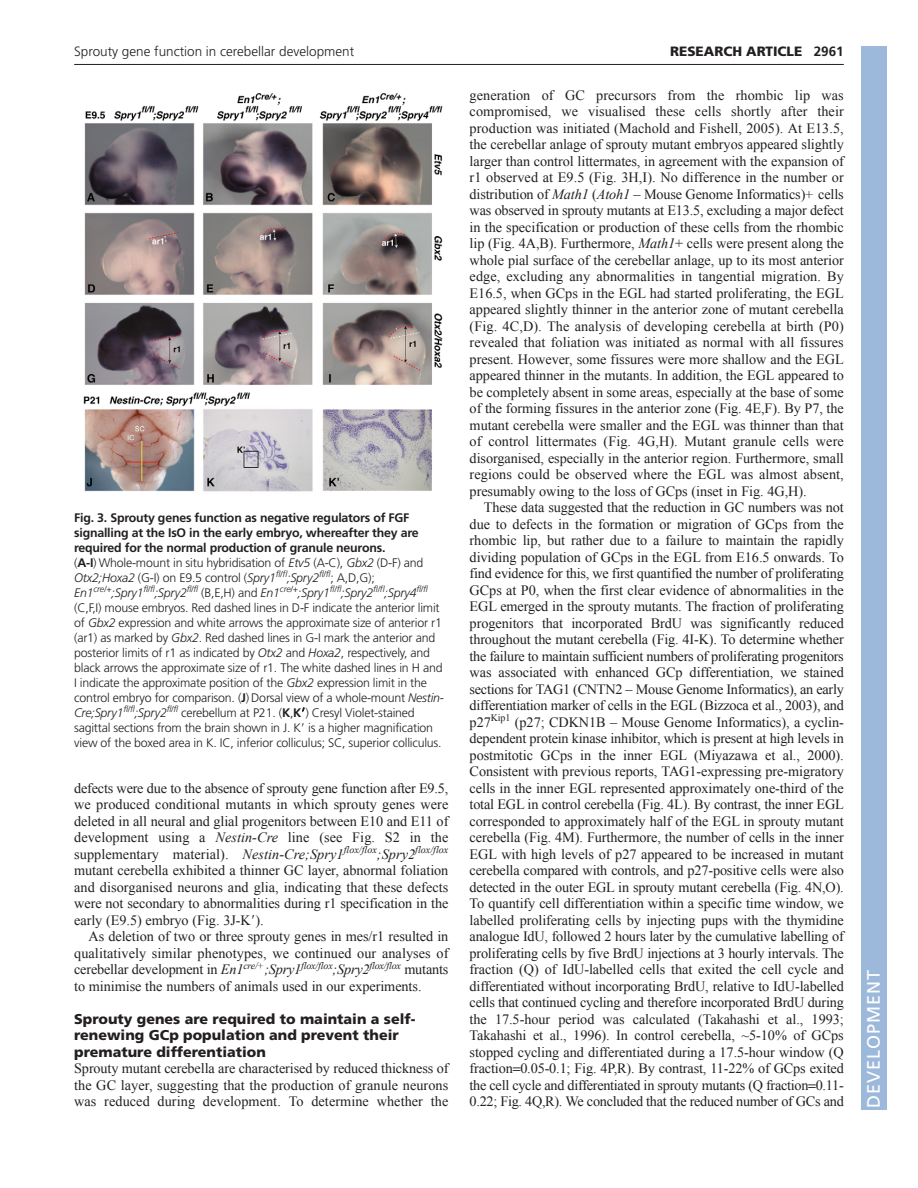
<style>
.page{position:relative;width:918px;height:1188px;background:#fff}
.page>*{position:absolute;margin:0;border:0;box-sizing:border-box;transform-origin:0 0}
.t1{font:18px "Frutiger LT Std";letter-spacing:.055em;color:#fff}
.t2{font:14.25px/16.5px "Times New Roman";letter-spacing:-.005em;color:#231f20;text-align:justify}
.t3{font:900 14.25px/16.5px "Frutiger LT Std";color:#231f20}
.t4{font:300 13.5px "Frutiger LT Std";color:#231f20}
.t5{font:900 13.5px "Frutiger LT Std";color:#231f20}
.t6{font:300 12.3px/15px "Frutiger LT Std";letter-spacing:-.015em;color:#231f20}
.s1{font-weight:700}
.s2{font-style:italic}
.s3{font-family:"Mathematical Pi One";font-weight:400}
.s4{font-family:"Mathematical Pi One"}
</style>
<div class="page">
<hr style="left:74px;top:64px;width:770px;height:1px;background:#231f20">
<img style="left:83px;top:93px;width:360px;height:399px">
<div style="left:861px;top:46px;width:25px;height:1064px;background:#9cb9db"></div>
<p class="t4" style="left:74px;top:46px;width:281px">Sprouty gene function in cerebellar development</p>
<p class="t5" style="left:670px;top:46px;width:175px">RESEARCH ARTICLE <span class="s1">2961</span></p>
<p class="t6" style="left:74px;top:511px;width:371px"><span class="s1">Fig. 3. Sprouty genes function as negative regulators of FGF signalling at the IsO in the early embryo, whereafter they are required for the normal production of granule neurons.<br></span>(<span class="s1">A-I</span>) Whole-mount in situ hybridisation of <span class="s2">Etv5</span> (A-C), <span class="s2">Gbx2</span> (D-F) and <span class="s2">Otx2;Hoxa2</span> (G-I) on E9.5 control (<span class="s2">Spry1</span><sup>fl/fl</sup><span class="s2">;Spry2</span><sup>fl/fl</sup>; A,D,G); <span class="s2">En1</span><sup>cre/+</sup><span class="s2">;Spry1</span><sup>fl/fl</sup><span class="s2">;Spry2</span><sup>fl/fl</sup> (B,E,H) and <span class="s2">En1</span><sup>cre/+</sup><span class="s2">;Spry1</span><sup>fl/fl</sup><span class="s2">;Spry2</span><sup>fl/fl</sup><span class="s2">;Spry4</span><sup>fl/fl </sup>(C,F,I) mouse embryos. Red dashed lines in D-F indicate the anterior limit of <span class="s2">Gbx2</span> expression and white arrows the approximate size of anterior r1 (ar1) as marked by <span class="s2">Gbx2</span>. Red dashed lines in G-I mark the anterior and posterior limits of r1 as indicated by <span class="s2">Otx2</span> and <span class="s2">Hoxa2</span>, respectively, and black arrows the approximate size of r1. The white dashed lines in H and I indicate the approximate position of the <span class="s2">Gbx2</span> expression limit in the control embryo for comparison. (<span class="s1">J</span>) Dorsal view of a whole-mount <span class="s2">Nestin-Cre;Spry1</span><sup>fl/fl</sup><span class="s2">;Spry2</span><sup>fl/fl</sup> cerebellum at P21. (<span class="s1">K</span>,<span class="s1">K</span><span class="s3">-</span>) Cresyl Violet-stained sagittal sections from the brain shown in J. K<span class="s3">-</span> is a higher magnification view of the boxed area in K. IC, inferior colliculus; SC, superior colliculus.</p>
<p class="t2" style="left:74px;top:780px;width:376px">defects were due to the absence of sprouty gene function after E9.5, we produced conditional mutants in which sprouty genes were deleted in all neural and glial progenitors between E10 and E11 of development using a <span class="s2">Nestin-Cre</span> line (see Fig. S2 in the supplementary material). <span class="s2">Nestin-Cre;Spry1</span><sup>flox/flox</sup><span class="s2">;Spry2</span><sup>flox/flox </sup>mutant cerebella exhibited a thinner GC layer, abnormal foliation and disorganised neurons and glia, indicating that these defects were not secondary to abnormalities during r1 specification in the early (E9.5) embryo (Fig. 3J-K<span class="s4">-</span>).</p>
<p class="t2" style="left:74px;top:928px;width:376px;text-indent:14px">As deletion of two or three sprouty genes in mes/r1 resulted in qualitatively similar phenotypes, we continued our analyses of cerebellar development in <span class="s2">En1</span><sup>cre/+</sup><span class="s2">;Spry1</span><sup>flox/flox</sup><span class="s2">;Spry2</span><sup>flox/flox</sup> mutants to minimise the numbers of animals used in our experiments.</p>
<p class="t3" style="left:74px;top:1012px;width:343px">Sprouty genes are required to maintain a self&shy;renewing GCp population and prevent their premature differentiation</p>
<p class="t2" style="left:74px;top:1060px;width:376px">Sprouty mutant cerebella are characterised by reduced thickness of the GC layer, suggesting that the production of granule neurons was reduced during development. To determine whether the</p>
<p class="t2" style="left:470px;top:87px;width:376px">generation of GC precursors from the rhombic lip was compromised, we visualised these cells shortly after their production was initiated (Machold and Fishell, 2005). At E13.5, the cerebellar anlage of sprouty mutant embryos appeared slightly larger than control littermates, in agreement with the expansion of r1 observed at E9.5 (Fig. 3H,I). No difference in the number or distribution of <span class="s2">Math1</span> (<span class="s2">Atoh1</span> – Mouse Genome Informatics)<span class="s2">+</span> cells was observed in sprouty mutants at E13.5, excluding a major defect in the specification or production of these cells from the rhombic lip (Fig. 4A,B). Furthermore, <span class="s2">Math1</span>+ cells were present along the whole pial surface of the cerebellar anlage, up to its most anterior edge, excluding any abnormalities in tangential migration. By E16.5, when GCps in the EGL had started proliferating, the EGL appeared slightly thinner in the anterior zone of mutant cerebella (Fig. 4C,D). The analysis of developing cerebella at birth (P0) revealed that foliation was initiated as normal with all fissures present. However, some fissures were more shallow and the EGL appeared thinner in the mutants. In addition, the EGL appeared to be completely absent in some areas, especially at the base of some of the forming fissures in the anterior zone (Fig. 4E,F). By P7, the mutant cerebella were smaller and the EGL was thinner than that of control littermates (Fig. 4G,H). Mutant granule cells were disorganised, especially in the anterior region. Furthermore, small regions could be observed where the EGL was almost absent, presumably owing to the loss of GCps (inset in Fig. 4G,H).</p>
<p class="t2" style="left:470px;top:499px;width:376px;text-indent:14px">These data suggested that the reduction in GC numbers was not due to defects in the formation or migration of GCps from the rhombic lip, but rather due to a failure to maintain the rapidly dividing population of GCps in the EGL from E16.5 onwards. To find evidence for this, we first quantified the number of proliferating GCps at P0, when the first clear evidence of abnormalities in the EGL emerged in the sprouty mutants. The fraction of proliferating progenitors that incorporated BrdU was significantly reduced throughout the mutant cerebella (Fig. 4I-K). To determine whether the failure to maintain sufficient numbers of proliferating progenitors was associated with enhanced GCp differentiation, we stained sections for TAG1 (CNTN2 – Mouse Genome Informatics), an early differentiation marker of cells in the EGL (Bizzoca et al., 2003), and p27<sup>Kip1</sup> (p27; CDKN1B – Mouse Genome Informatics), a cyclin&shy;dependent protein kinase inhibitor, which is present at high levels in postmitotic GCps in the inner EGL (Miyazawa et al., 2000).<br>Consistent with previous reports, TAG1-expressing pre-migratory cells in the inner EGL represented approximately one-third of the total EGL in control cerebella (Fig. 4L). By contrast, the inner EGL corresponded to approximately half of the EGL in sprouty mutant cerebella (Fig. 4M). Furthermore, the number of cells in the inner EGL with high levels of p27 appeared to be increased in mutant cerebella compared with controls, and p27-positive cells were also detected in the outer EGL in sprouty mutant cerebella (Fig. 4N,O).<br>To quantify cell differentiation within a specific time window, we labelled proliferating cells by injecting pups with the thymidine analogue IdU, followed 2 hours later by the cumulative labelling of proliferating cells by five BrdU injections at 3 hourly intervals. The fraction (Q) of IdU-labelled cells that exited the cell cycle and differentiated without incorporating BrdU, relative to IdU-labelled cells that continued cycling and therefore incorporated BrdU during the 17.5-hour period was calculated (Takahashi et al., 1993; Takahashi et al., 1996). In control cerebella, ~5-10% of GCps stopped cycling and differentiated during a 17.5-hour window (Q fraction 0.05-0.1; Fig. 4P,R). By contrast, 11-22% of GCps exited the cell cycle and differentiated in sprouty mutants (Q fraction 0.11- 0.22; Fig. 4Q,R). We concluded that the reduced number of GCs and</p>
<p class="t1" style="left:863px;top:1108px;width:140px;rotate:-90deg">DEVELOPMENT</p>
</div>
